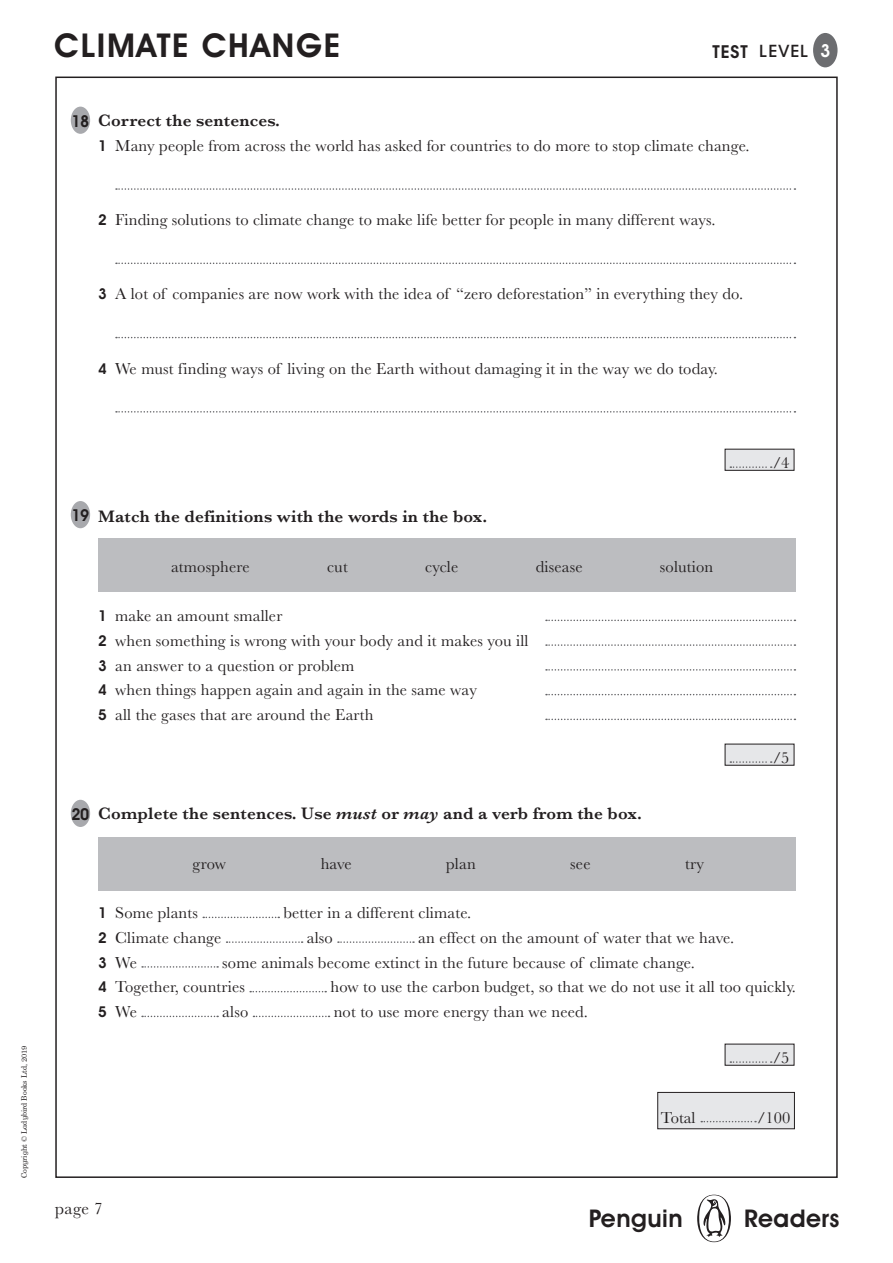
<style>
.page{position:relative;width:893px;height:1263px;background:#fff}
.page>*{position:absolute;margin:0;border:0;box-sizing:border-box;transform-origin:0 0}
.t1{font:600 33px "Avant Garde IT Cby BT";letter-spacing:.05em;color:#231f20}
.t2{font:600 24.6px "Avant Garde IT Cby BT";letter-spacing:.02em;color:#231f20}
._05b_HEADING{font:600 17.25px "Baskerville";letter-spacing:.01em;color:#231f20}
.t3{font:17.25px "Baskerville";color:#231f20}
._05_BODY{font:16.5px "Baskerville";letter-spacing:.01em;color:#231f20}
.BODY_TEXT{font:16.5px "Baskerville";color:#231f20}
.t4{font:500 16.5px "ITC Avant Garde Std";letter-spacing:.05em;color:#231f20}
.BODY_TEXT-2{font:600 16.5px "Avant Garde IT Cby BT";color:#231f20;scale:.96 1}
.t5{font:7.5px "Century Schlbk Penguin Inf";color:#231f20}
.s1{font-weight:600;font-size:17.25px}
.s2{font-family:"Avant Garde IT Cby BT";font-weight:600;font-size:18px;color:#fff}
.s3{font-family:"Avant Garde IT Cby BT";font-weight:600;font-size:15px}
.s4{font-style:italic}
</style>
<div class="page">
<div style="left:697px;top:1195px;width:34px;height:47px;background:#231f20;border-radius:50%"></div>
<svg style="left:699px;top:1195px;width:30px;height:46px"></svg>
<div style="left:813px;top:33px;width:24px;height:34px;background:#6c6d70;border-radius:50%"></div>
<div style="left:98px;top:838px;width:697px;height:53px;background:#bcbdc0"></div>
<div style="left:98px;top:538px;width:697px;height:53px;background:#bcbdc0"></div>
<svg style="left:116px;top:188px;width:679px;height:2px"></svg>
<svg style="left:116px;top:263px;width:679px;height:1px"></svg>
<svg style="left:116px;top:337px;width:679px;height:1px"></svg>
<svg style="left:116px;top:411px;width:679px;height:2px"></svg>
<svg style="left:546px;top:620px;width:249px;height:1px"></svg>
<svg style="left:546px;top:644px;width:249px;height:2px"></svg>
<svg style="left:546px;top:669px;width:249px;height:2px"></svg>
<svg style="left:546px;top:694px;width:249px;height:1px"></svg>
<svg style="left:546px;top:719px;width:249px;height:1px"></svg>
<svg style="left:203px;top:917px;width:76px;height:1px"></svg>
<svg style="left:227px;top:941px;width:76px;height:2px"></svg>
<svg style="left:338px;top:941px;width:76px;height:2px"></svg>
<svg style="left:142px;top:966px;width:76px;height:2px"></svg>
<svg style="left:250px;top:991px;width:76px;height:1px"></svg>
<svg style="left:142px;top:1016px;width:76px;height:1px"></svg>
<svg style="left:253px;top:1016px;width:76px;height:1px"></svg>
<div style="left:71px;top:107px;width:19px;height:27px;background:#a8a9ad;border-radius:50%"></div>
<div style="left:71px;top:501px;width:19px;height:27px;background:#a8a9ad;border-radius:50%"></div>
<div style="left:71px;top:800px;width:19px;height:27px;background:#a8a9ad;border-radius:50%"></div>
<div style="left:725px;top:449px;width:69px;height:21px;background:#e6e7e9"></div>
<div style="left:725px;top:449px;width:69px;height:22px;border:1px solid #231f20"></div>
<svg style="left:730px;top:466px;width:42px;height:2px"></svg>
<div style="left:725px;top:744px;width:69px;height:21px;background:#e6e7e9"></div>
<div style="left:725px;top:744px;width:69px;height:22px;border:1px solid #231f20"></div>
<svg style="left:730px;top:761px;width:42px;height:2px"></svg>
<div style="left:725px;top:1044px;width:69px;height:21px;background:#e6e7e9"></div>
<svg style="left:730px;top:1061px;width:42px;height:2px"></svg>
<div style="left:658px;top:1092px;width:136px;height:37px;background:#e6e7e9"></div>
<div style="left:657px;top:1092px;width:138px;height:37px;border:1px solid #231f20"></div>
<svg style="left:701px;top:1121px;width:55px;height:1px"></svg>
<h1 class="t1" style="left:54px;top:26px;width:287px">CLIMATE CHANGE</h1>
<p class="t4" style="left:712px;top:41px;width:119px"><span class="s1">TEST</span> LEVEL <span class="s2">3</span></p>
<p class="BODY_TEXT-2" style="left:72px;top:111px;width:20px">18</p>
<p class="_05b_HEADING" style="left:98px;top:108px;width:183px">Correct the sentences.</p>
<p class="_05_BODY" style="left:98px;top:135px;width:653px"><span class="s3">1</span> Many people from across the world has asked for countries to do more to stop climate change.</p>
<p class="_05_BODY" style="left:98px;top:209px;width:619px"><span class="s3">2</span> Finding solutions to climate change to make life better for people in many different ways.</p>
<p class="_05_BODY" style="left:98px;top:283px;width:647px"><span class="s3">3</span> A lot of companies are now work with the idea of “zero deforestation” in everything they do.</p>
<p class="_05_BODY" style="left:98px;top:358px;width:621px"><span class="s3">4</span> We must finding ways of living on the Earth without damaging it in the way we do today.</p>
<p class="t5" style="left:19px;top:1178px;width:134px;rotate:-90deg">Copyright © Ladybird Books Ltd, 2019</p>
<p class="BODY_TEXT-2" style="left:72px;top:505px;width:20px">19</p>
<p class="_05b_HEADING" style="left:98px;top:504px;width:391px">Match the definitions with the words in the box.</p>
<p class="_05_BODY" style="left:171px;top:556px;width:80px">atmosphere</p>
<p class="_05_BODY" style="left:327px;top:556px;width:22px">cut</p>
<p class="_05_BODY" style="left:425px;top:556px;width:35px">cycle</p>
<p class="_05_BODY" style="left:536px;top:556px;width:48px">disease</p>
<p class="_05_BODY" style="left:660px;top:556px;width:55px">solution</p>
<p class="_05_BODY" style="left:98px;top:605px;width:186px"><span class="s3">1</span> make an amount smaller</p>
<p class="_05_BODY" style="left:98px;top:630px;width:432px"><span class="s3">2</span> when something is wrong with your body and it makes you ill</p>
<p class="_05_BODY" style="left:98px;top:655px;width:258px"><span class="s3">3</span> an answer to a question or problem</p>
<p class="_05_BODY" style="left:98px;top:679px;width:380px"><span class="s3">4</span> when things happen again and again in the same way</p>
<p class="_05_BODY" style="left:98px;top:704px;width:277px"><span class="s3">5</span> all the gases that are around the Earth</p>
<p class="BODY_TEXT" style="left:773px;top:452px;width:18px">/4</p>
<p class="BODY_TEXT" style="left:773px;top:747px;width:18px">/5</p>
<p class="BODY_TEXT-2" style="left:72px;top:804px;width:20px">20</p>
<p class="_05b_HEADING" style="left:98px;top:801px;width:545px">Complete the sentences. Use <span class="s4">must</span> or <span class="s4">may</span> and a verb from the box.</p>
<p class="_05_BODY" style="left:193px;top:853px;width:35px">grow</p>
<p class="_05_BODY" style="left:321px;top:853px;width:32px">have</p>
<p class="_05_BODY" style="left:446px;top:853px;width:31px">plan</p>
<p class="_05_BODY" style="left:570px;top:853px;width:22px">see</p>
<p class="_05_BODY" style="left:685px;top:853px;width:20px">try</p>
<p class="_05_BODY" style="left:98px;top:902px;width:101px"><span class="s3">1</span> Some plants</p>
<p class="_05_BODY" style="left:283px;top:902px;width:189px">better in a different climate.</p>
<p class="_05_BODY" style="left:98px;top:927px;width:125px"><span class="s3">2</span> Climate change</p>
<p class="_05_BODY" style="left:307px;top:927px;width:27px">also</p>
<p class="_05_BODY" style="left:418px;top:927px;width:317px">an effect on the amount of water that we have.</p>
<p class="_05_BODY" style="left:98px;top:952px;width:40px"><span class="s3">3</span> We</p>
<p class="_05_BODY" style="left:222px;top:952px;width:474px">some animals become extinct in the future because of climate change.</p>
<p class="_05_BODY" style="left:98px;top:976px;width:148px"><span class="s3">4</span> Together, countries</p>
<p class="_05_BODY" style="left:330px;top:976px;width:467px">how to use the carbon budget, so that we do not use it all too quickly.</p>
<p class="_05_BODY" style="left:98px;top:1001px;width:40px"><span class="s3">5</span> We</p>
<p class="_05_BODY" style="left:222px;top:1001px;width:27px">also</p>
<p class="_05_BODY" style="left:334px;top:1001px;width:256px">not to use more energy than we need.</p>
<p class="BODY_TEXT" style="left:773px;top:1047px;width:18px">/5</p>
<p class="BODY_TEXT" style="left:661px;top:1107px;width:36px">Total</p>
<p class="BODY_TEXT" style="left:757px;top:1107px;width:35px">/100</p>
<p class="t3" style="left:55px;top:1197px;width:49px">page 7</p>
<h2 class="t2" style="left:589px;top:1203px;width:96px">Penguin</h2>
<h2 class="t2" style="left:744px;top:1203px;width:97px">Readers</h2>
</div>
